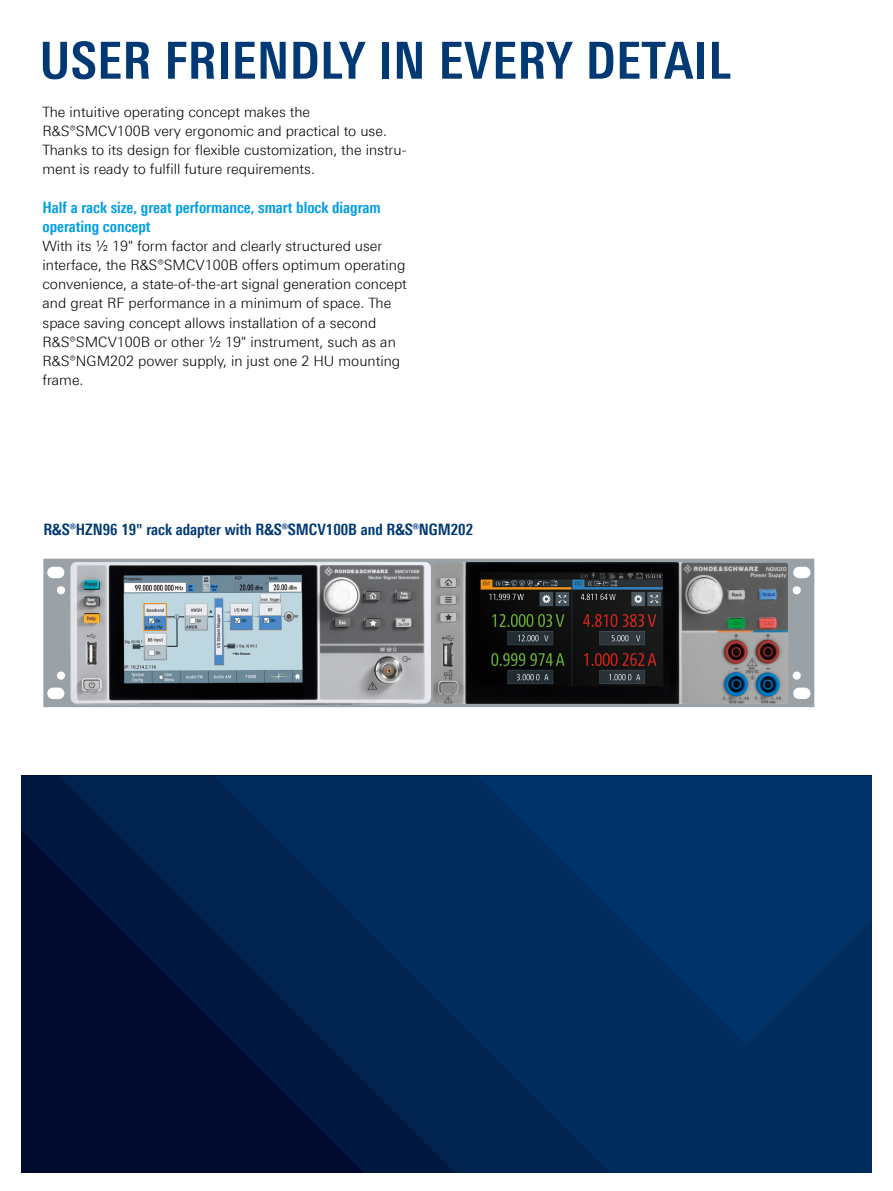
<style>
.page{position:relative;width:893px;height:1191px;background:#fff}
.page>*{position:absolute;margin:0;border:0;box-sizing:border-box;transform-origin:0 0}
.Seiten_Headline_34Pt{font:700 51px "Linotype Univers 620 Cn";letter-spacing:.01em;color:#003973}
.Absatzfett_cyan{font:700 15.75px/19.2px "Linotype Univers 620 Cn";color:#009ee3}
.Grafik-Tabelle_Übers{font:700 15.75px "Linotype Univers 620 Cn";color:#003973}
.Haupttext_ohne_Absta{font:300 14.25px/19.2px "Linotype Univers 330";color:#000}
.Haupttext{font:300 14.25px/19.2px "Linotype Univers 330";color:#000}
</style>
<div class="page">
<div style="left:43px;top:558px;width:771px;height:149px;background:#9aa2a7"></div>
<div style="left:57px;top:586px;width:8px;height:8px;background:#fff;border-radius:50%"></div>
<div style="left:47px;top:567px;width:17px;height:11px;background:#fff;border-radius:6px"></div>
<div style="left:57px;top:671px;width:8px;height:8px;background:#fff;border-radius:50%"></div>
<div style="left:47px;top:687px;width:17px;height:12px;background:#fff;border-radius:6px"></div>
<div style="left:793px;top:586px;width:8px;height:8px;background:#fff;border-radius:50%"></div>
<div style="left:793px;top:567px;width:17px;height:11px;background:#fff;border-radius:6px"></div>
<div style="left:793px;top:671px;width:8px;height:8px;background:#fff;border-radius:50%"></div>
<div style="left:793px;top:687px;width:17px;height:12px;background:#fff;border-radius:6px"></div>
<img style="left:433px;top:562px;width:354px;height:141px">
<img style="left:70px;top:561px;width:361px;height:143px">
<svg style="left:21px;top:775px;width:37px;height:397px;background:#000b31"></svg>
<svg style="left:58px;top:775px;width:155px;height:397px;background:#001138"></svg>
<svg style="left:213px;top:775px;width:659px;height:397px;background:#002452"></svg>
<svg style="left:477px;top:775px;width:395px;height:270px;background:#003064"></svg>
<p class="Seiten_Headline_34Pt" style="left:40px;top:30px;width:693px">USER FRIENDLY IN EVERY DETAIL</p>
<p class="Haupttext" style="left:43px;top:102px;width:365px">The intuitive operating concept makes the R&amp;S®SMCV100B very ergonomic and practical to use.<br>Thanks to its design for flexible customization, the instru&shy;ment is ready to fulfill future requirements.</p>
<p class="Absatzfett_cyan" style="left:43px;top:197px;width:340px">Half a rack size, great performance, smart block diagram operating concept</p>
<p class="Haupttext_ohne_Absta" style="left:43px;top:236px;width:366px">With its ½ 19" form factor and clearly structured user interface, the R&amp;S®SMCV100B offers optimum operating convenience, a state-of-the-art signal generation concept and great RF performance in a minimum of space. The space saving concept allows installation of a second R&amp;S®SMCV100B or other ½ 19" instrument, such as an R&amp;S®NGM202 power supply, in just one 2 HU mounting frame.</p>
<p class="Grafik-Tabelle_Übers" style="left:43px;top:520px;width:431px">R&amp;S®HZN96 19" rack adapter with R&amp;S®SMCV100B and R&amp;S®NGM202</p>
</div>
